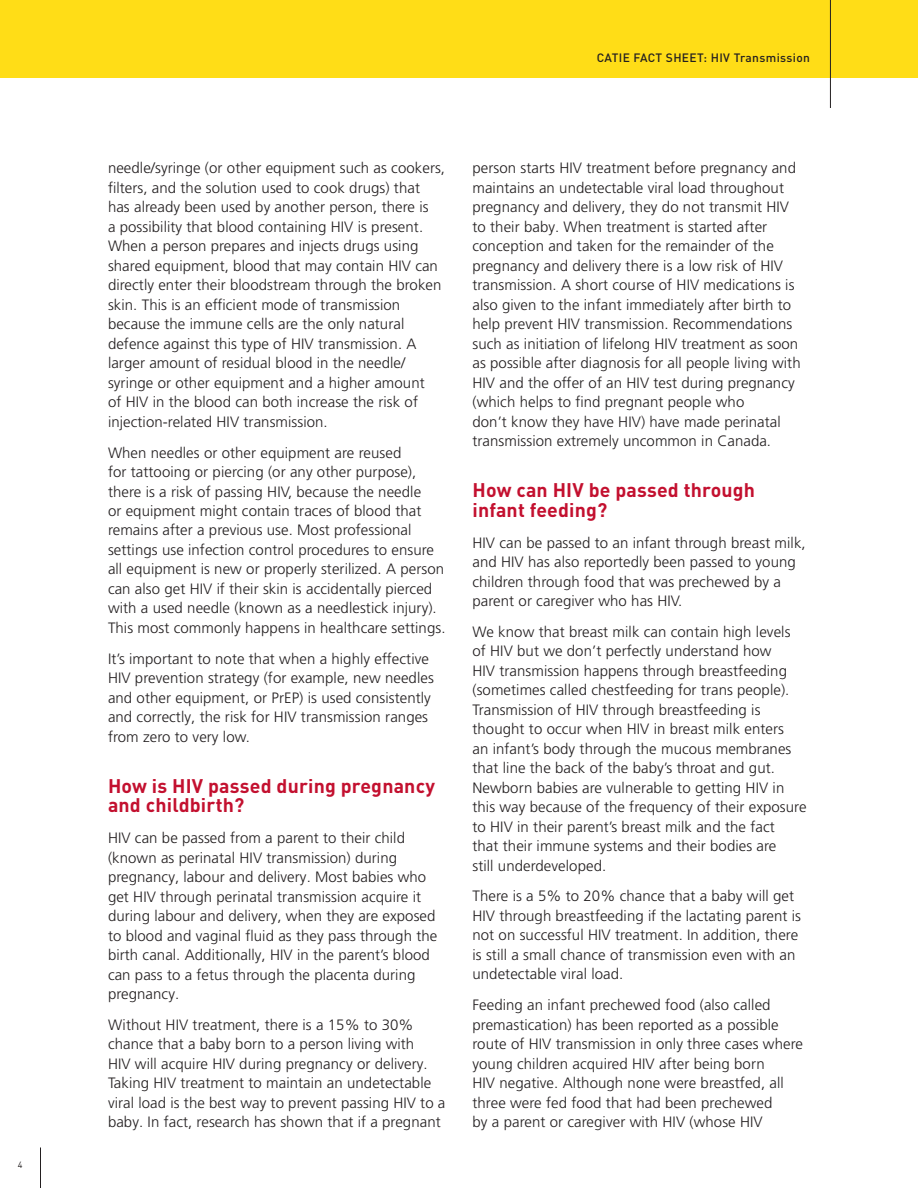
<style>
.page{position:relative;width:918px;height:1188px;background:#fff}
.page>*{position:absolute;margin:0;border:0;box-sizing:border-box;transform-origin:0 0}
.t1{font:700 19.5px/19.5px "DINOT";letter-spacing:.01em;color:#c3102f}
.t2{font:300 15px/19.5px "Frutiger LT Pro";letter-spacing:.005em;color:#231f20}
.t3{font:500 12px "DINOT";letter-spacing:.03em;color:#231f20}
.t4{font:9px "DINOT";color:#231f20}
</style>
<div class="page">
<hr style="left:40px;top:1148px;width:1px;height:40px;background:#231f20">
<div style="left:0;top:0;width:918px;height:78px;background:#ffdd17"></div>
<hr style="left:830px;top:0;width:1px;height:108px;background:#231f20">
<p class="t4" style="left:18px;top:1158px;width:6px">4</p>
<p class="t3" style="left:597px;top:50px;width:215px">CATIE FACT SHEET: HIV Transmission</p>
<p class="t2" style="left:108px;top:158px;width:339px">needle/syringe (or other equipment such as cookers, filters, and the solution used to cook drugs) that has already been used by another person, there is<br>a possibility that blood containing HIV is present.<br>When a person prepares and injects drugs using shared equipment, blood that may contain HIV can directly enter their bloodstream through the broken skin. This is an efficient mode of transmission because the immune cells are the only natural defence against this type of HIV transmission. A larger amount of residual blood in the needle/ syringe or other equipment and a higher amount<br>of HIV in the blood can both increase the risk of injection-related HIV transmission.</p>
<p class="t2" style="left:108px;top:443px;width:339px">When needles or other equipment are reused<br>for tattooing or piercing (or any other purpose), there is a risk of passing HIV, because the needle<br>or equipment might contain traces of blood that remains after a previous use. Most professional settings use infection control procedures to ensure all equipment is new or properly sterilized. A person can also get HIV if their skin is accidentally pierced with a used needle (known as a needlestick injury).<br>This most commonly happens in healthcare settings.</p>
<p class="t2" style="left:108px;top:649px;width:327px">It’s important to note that when a highly effective HIV prevention strategy (for example, new needles and other equipment, or PrEP) is used consistently and correctly, the risk for HIV transmission ranges from zero to very low.</p>
<h1 class="t1" style="left:108px;top:774px;width:329px">How is HIV passed during pregnancy and childbirth?</h1>
<p class="t2" style="left:108px;top:828px;width:331px">HIV can be passed from a parent to their child (known as perinatal HIV transmission) during pregnancy, labour and delivery. Most babies who get HIV through perinatal transmission acquire it during labour and delivery, when they are exposed to blood and vaginal fluid as they pass through the birth canal. Additionally, HIV in the parent’s blood can pass to a fetus through the placenta during pregnancy.</p>
<p class="t2" style="left:108px;top:1015px;width:339px">Without HIV treatment, there is a 15% to 30% chance that a baby born to a person living with<br>HIV will acquire HIV during pregnancy or delivery.<br>Taking HIV treatment to maintain an undetectable viral load is the best way to prevent passing HIV to a baby. In fact, research has shown that if a pregnant</p>
<p class="t2" style="left:472px;top:158px;width:330px">person starts HIV treatment before pregnancy and maintains an undetectable viral load throughout pregnancy and delivery, they do not transmit HIV to their baby. When treatment is started after conception and taken for the remainder of the pregnancy and delivery there is a low risk of HIV transmission. A short course of HIV medications is also given to the infant immediately after birth to help prevent HIV transmission. Recommendations such as initiation of lifelong HIV treatment as soon as possible after diagnosis for all people living with HIV and the offer of an HIV test during pregnancy (which helps to find pregnant people who<br>don’t know they have HIV) have made perinatal transmission extremely uncommon in Canada.</p>
<h1 class="t1" style="left:472px;top:479px;width:284px">How can HIV be passed through infant feeding?</h1>
<p class="t2" style="left:472px;top:533px;width:335px">HIV can be passed to an infant through breast milk, and HIV has also reportedly been passed to young children through food that was prechewed by a parent or caregiver who has HIV.</p>
<p class="t2" style="left:472px;top:622px;width:336px">We know that breast milk can contain high levels of HIV but we don’t perfectly understand how<br>HIV transmission happens through breastfeeding (sometimes called chestfeeding for trans people).<br>Transmission of HIV through breastfeeding is thought to occur when HIV in breast milk enters<br>an infant’s body through the mucous membranes that line the back of the baby’s throat and gut.<br>Newborn babies are vulnerable to getting HIV in this way because of the frequency of their exposure to HIV in their parent’s breast milk and the fact<br>that their immune systems and their bodies are<br>still underdeveloped.</p>
<p class="t2" style="left:472px;top:887px;width:330px">There is a 5% to 20% chance that a baby will get HIV through breastfeeding if the lactating parent is not on successful HIV treatment. In addition, there is still a small chance of transmission even with an undetectable viral load.</p>
<p class="t2" style="left:472px;top:995px;width:332px">Feeding an infant prechewed food (also called premastication) has been reported as a possible route of HIV transmission in only three cases where young children acquired HIV after being born<br>HIV negative. Although none were breastfed, all three were fed food that had been prechewed<br>by a parent or caregiver with HIV (whose HIV</p>
</div>
